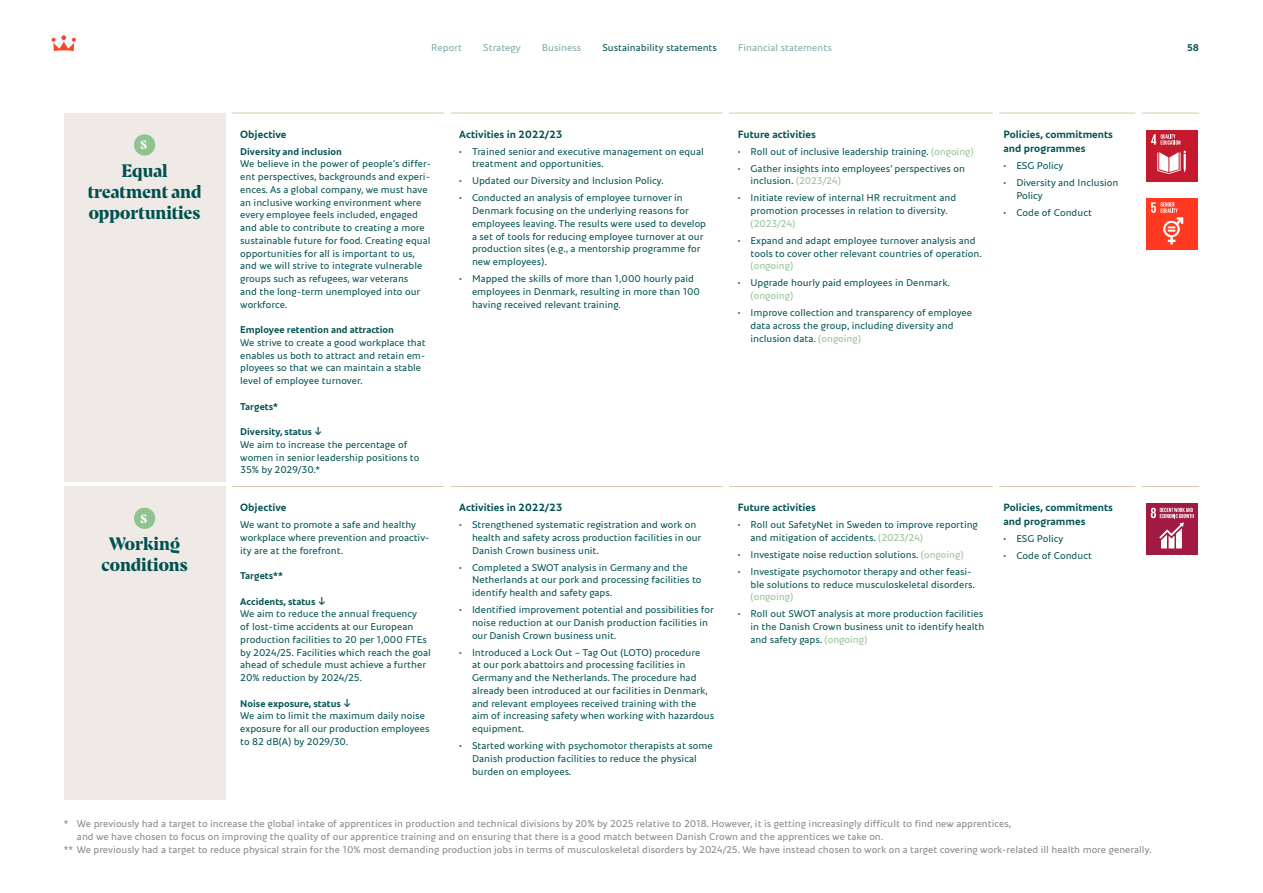
<style>
.page{position:relative;width:1263px;height:893px;background:#fff}
.page>*{position:absolute;margin:0;border:0;box-sizing:border-box;transform-origin:0 0}
.t1{font:700 18px/21px "Danish Crown Display";color:#005151;text-align:center}
.t2{font:700 12px "Danish Crown Display";color:#fff}
.t3{font:700 10.5px/14.2px "Danish Crown Sans";color:#005151}
.t4{font:9.75px/12.8px "Danish Crown Sans";color:#005151}
.t5{font:9.75px "Danish Crown Sans";color:#868687}
.t6{font:700 9.75px "Danish Crown Sans";color:#005151}
.t7{font:9.75px "Danish Crown Sans";color:#80a8a8}
.t8{font:9.75px "Danish Crown Sans";color:#91c391}
.s1{color:#91c391}
</style>
<div class="page">
<div style="left:64px;top:113px;width:161px;height:369px;background:#efeae5"></div>
<hr style="left:232px;top:113px;width:212px;height:1px;background:#d9caad">
<hr style="left:451px;top:113px;width:272px;height:1px;background:#d9caad">
<hr style="left:729px;top:113px;width:264px;height:1px;background:#d9caad">
<hr style="left:999px;top:113px;width:136px;height:1px;background:#d9caad">
<hr style="left:1142px;top:113px;width:57px;height:1px;background:#d9caad">
<svg style="left:134px;top:134px;width:21px;height:22px"></svg>
<div style="left:1146px;top:130px;width:51px;height:51px;background:#c5192d"></div>
<svg style="left:1157px;top:151px;width:29px;height:23px"></svg>
<svg style="left:1151px;top:134px;width:29px;height:11px"></svg>
<div style="left:1146px;top:198px;width:51px;height:51px;background:#ff3a21"></div>
<svg style="left:1151px;top:202px;width:32px;height:43px"></svg>
<div style="left:64px;top:487px;width:161px;height:313px;background:#efeae5"></div>
<hr style="left:232px;top:486px;width:212px;height:1px;background:#d9caad">
<hr style="left:451px;top:486px;width:272px;height:1px;background:#d9caad">
<hr style="left:729px;top:486px;width:264px;height:1px;background:#d9caad">
<hr style="left:999px;top:486px;width:136px;height:1px;background:#d9caad">
<hr style="left:1142px;top:486px;width:57px;height:1px;background:#d9caad">
<svg style="left:134px;top:508px;width:21px;height:21px"></svg>
<div style="left:1146px;top:504px;width:51px;height:51px;background:#a21942"></div>
<svg style="left:1151px;top:508px;width:43px;height:40px"></svg>
<svg style="left:52px;top:35px;width:24px;height:16px"></svg>
<p class="t2" style="left:140px;top:137px;width:8px">S</p>
<h1 class="t1" style="left:88px;top:159px;width:115px">Equal treatment and opportunities</h1>
<p class="t2" style="left:140px;top:511px;width:8px">S</p>
<h1 class="t1" style="left:101px;top:533px;width:88px">Working conditions</h1>
<p class="t7" style="left:431px;top:41px;width:32px">Report</p>
<p class="t7" style="left:483px;top:41px;width:39px">Strategy</p>
<p class="t7" style="left:542px;top:41px;width:41px">Business</p>
<p class="t4" style="left:602px;top:41px;width:116px">Sustainability statements</p>
<p class="t7" style="left:738px;top:41px;width:95px">Financial statements</p>
<p class="t6" style="left:1187px;top:41px;width:14px">58</p>
<p class="t3" style="left:240px;top:126px;width:48px">Objective</p>
<p class="t6" style="left:240px;top:145px;width:103px">Diversity and inclusion</p>
<p class="t4" style="left:240px;top:157px;width:193px">We believe in the power of people’s differ&shy;ent perspectives, backgrounds and experi&shy;ences. As a global company, we must have an inclusive working environment where every employee feels included, engaged and able to contribute to creating a more sustainable future for food. Creating equal opportunities for all is important to us, and we will strive to integrate vulnerable groups such as refugees, war veterans<br>and the long-term unemployed into our workforce.</p>
<p class="t6" style="left:240px;top:323px;width:155px">Employee retention and attraction</p>
<p class="t4" style="left:240px;top:336px;width:187px">We strive to create a good workplace that enables us both to attract and retain em&shy;ployees so that we can maintain a stable level of employee turnover.</p>
<p class="t6" style="left:240px;top:400px;width:39px">Targets*</p>
<p class="t6" style="left:240px;top:425px;width:84px">Diversity, status ↓</p>
<p class="t4" style="left:240px;top:438px;width:181px">We aim to increase the percentage of women in senior leadership positions to<br>35% by 2029/30.*</p>
<p class="t3" style="left:240px;top:500px;width:48px">Objective</p>
<p class="t4" style="left:240px;top:518px;width:189px">We want to promote a safe and healthy workplace where prevention and proactiv&shy;ity are at the forefront.</p>
<p class="t6" style="left:240px;top:569px;width:44px">Targets**</p>
<p class="t6" style="left:240px;top:595px;width:87px">Accidents, status ↓</p>
<p class="t4" style="left:240px;top:607px;width:192px">We aim to reduce the annual frequency<br>of lost-time accidents at our European production facilities to 20 per 1,000 FTEs by 2024/25. Facilities which reach the goal ahead of schedule must achieve a further 20% reduction by 2024/25.</p>
<p class="t6" style="left:240px;top:697px;width:113px">Noise exposure, status ↓</p>
<p class="t4" style="left:240px;top:709px;width:191px">We aim to limit the maximum daily noise exposure for all our production employees to 82 dB(A) by 2029/30.</p>
<p class="t3" style="left:459px;top:126px;width:105px">Activities in 2022/23</p>
<p class="t4" style="left:472px;top:144px;width:233px;text-indent:-13px">• Trained senior and executive management on equal treatment and opportunities.</p>
<p class="t4" style="left:459px;top:174px;width:206px">• Updated our Diversity and Inclusion Policy.</p>
<p class="t4" style="left:472px;top:191px;width:236px;text-indent:-13px">• Conducted an analysis of employee turnover in Denmark focusing on the underlying reasons for employees leaving. The results were used to develop a set of tools for reducing employee turnover at our production sites (e.g., a mentorship programme for new employees).</p>
<p class="t4" style="left:472px;top:272px;width:230px;text-indent:-13px">• Mapped the skills of more than 1,000 hourly paid employees in Denmark, resulting in more than 100 having received relevant training.</p>
<p class="t3" style="left:738px;top:126px;width:80px">Future activities</p>
<p class="t4" style="left:738px;top:144px;width:237px">• Roll out of inclusive leadership training. <span class="s1">(ongoing)</span></p>
<p class="t4" style="left:750px;top:161px;width:216px;text-indent:-13px">• Gather insights into employees’ perspectives on inclusion. <span class="s1">(2023/24)</span></p>
<p class="t4" style="left:738px;top:191px;width:220px;text-align:center">• Initiate review of internal HR recruitment and promotion processes in relation to diversity.</p>
<p class="t8" style="left:750px;top:217px;width:46px">(2023/24)</p>
<p class="t4" style="left:750px;top:234px;width:233px;text-indent:-13px">• Expand and adapt employee turnover analysis and tools to cover other relevant countries of operation.</p>
<p class="t8" style="left:750px;top:260px;width:44px">(ongoing)</p>
<p class="t4" style="left:738px;top:276px;width:214px">• Upgrade hourly paid employees in Denmark.</p>
<p class="t8" style="left:750px;top:289px;width:44px">(ongoing)</p>
<p class="t4" style="left:750px;top:306px;width:223px;text-indent:-13px">• Improve collection and transparency of employee data across the group, including diversity and inclusion data. <span class="s1">(ongoing)</span></p>
<p class="t3" style="left:1003px;top:126px;width:111px">Policies, commitments and programmes</p>
<p class="t4" style="left:1003px;top:159px;width:61px">• ESG Policy</p>
<p class="t4" style="left:1016px;top:176px;width:104px;text-indent:-13px">• Diversity and Inclusion<br>Policy</p>
<p class="t4" style="left:1003px;top:205px;width:90px">• Code of Conduct</p>
<p class="t3" style="left:459px;top:500px;width:105px">Activities in 2022/23</p>
<p class="t4" style="left:472px;top:518px;width:231px;text-indent:-13px">• Strengthened systematic registration and work on health and safety across production facilities in our<br>Danish Crown business unit.</p>
<p class="t4" style="left:472px;top:560px;width:231px;text-indent:-13px">• Completed a SWOT analysis in Germany and the<br>Netherlands at our pork and processing facilities to identify health and safety gaps.</p>
<p class="t4" style="left:472px;top:603px;width:243px;text-indent:-13px">• Identified improvement potential and possibilities for noise reduction at our Danish production facilities in our Danish Crown business unit.</p>
<p class="t4" style="left:472px;top:645px;width:244px;text-indent:-13px">• Introduced a Lock Out – Tag Out (LOTO) procedure<br>at our pork abattoirs and processing facilities in Germany and the Netherlands. The procedure had already been introduced at our facilities in Denmark, and relevant employees received training with the aim of increasing safety when working with hazardous equipment.</p>
<p class="t4" style="left:472px;top:739px;width:242px;text-indent:-13px">• Started working with psychomotor therapists at some<br>Danish production facilities to reduce the physical burden on employees.</p>
<p class="t3" style="left:738px;top:500px;width:80px">Future activities</p>
<p class="t4" style="left:750px;top:518px;width:229px;text-indent:-13px">• Roll out SafetyNet in Sweden to improve reporting and mitigation of accidents. <span class="s1">(2023/24)</span></p>
<p class="t4" style="left:738px;top:548px;width:227px">• Investigate noise reduction solutions. <span class="s1">(ongoing)</span></p>
<p class="t4" style="left:750px;top:565px;width:226px;text-indent:-13px">• Investigate psychomotor therapy and other feasi&shy;ble solutions to reduce musculoskeletal disorders.</p>
<p class="t8" style="left:750px;top:591px;width:44px">(ongoing)</p>
<p class="t4" style="left:750px;top:607px;width:235px;text-align:justify;text-indent:-13px">• Roll out SWOT analysis at more production facilities in the Danish Crown business unit to identify health and safety gaps. <span class="s1">(ongoing)</span></p>
<p class="t3" style="left:1003px;top:500px;width:111px">Policies, commitments and programmes</p>
<p class="t4" style="left:1003px;top:532px;width:61px">• ESG Policy</p>
<p class="t4" style="left:1003px;top:549px;width:90px">• Code of Conduct</p>
<p class="t5" style="left:64px;top:817px;width:949px">* We previously had a target to increase the global intake of apprentices in production and technical divisions by 20% by 2025 relative to 2018. However, it is getting increasingly difficult to find new apprentices,</p>
<p class="t5" style="left:77px;top:830px;width:808px">and we have chosen to focus on improving the quality of our apprentice training and on ensuring that there is a good match between Danish Crown and the apprentices we take on.</p>
<p class="t5" style="left:64px;top:843px;width:1089px">** We previously had a target to reduce physical strain for the 10% most demanding production jobs in terms of musculoskeletal disorders by 2024/25. We have instead chosen to work on a target covering work-related ill health more generally.</p>
</div>
